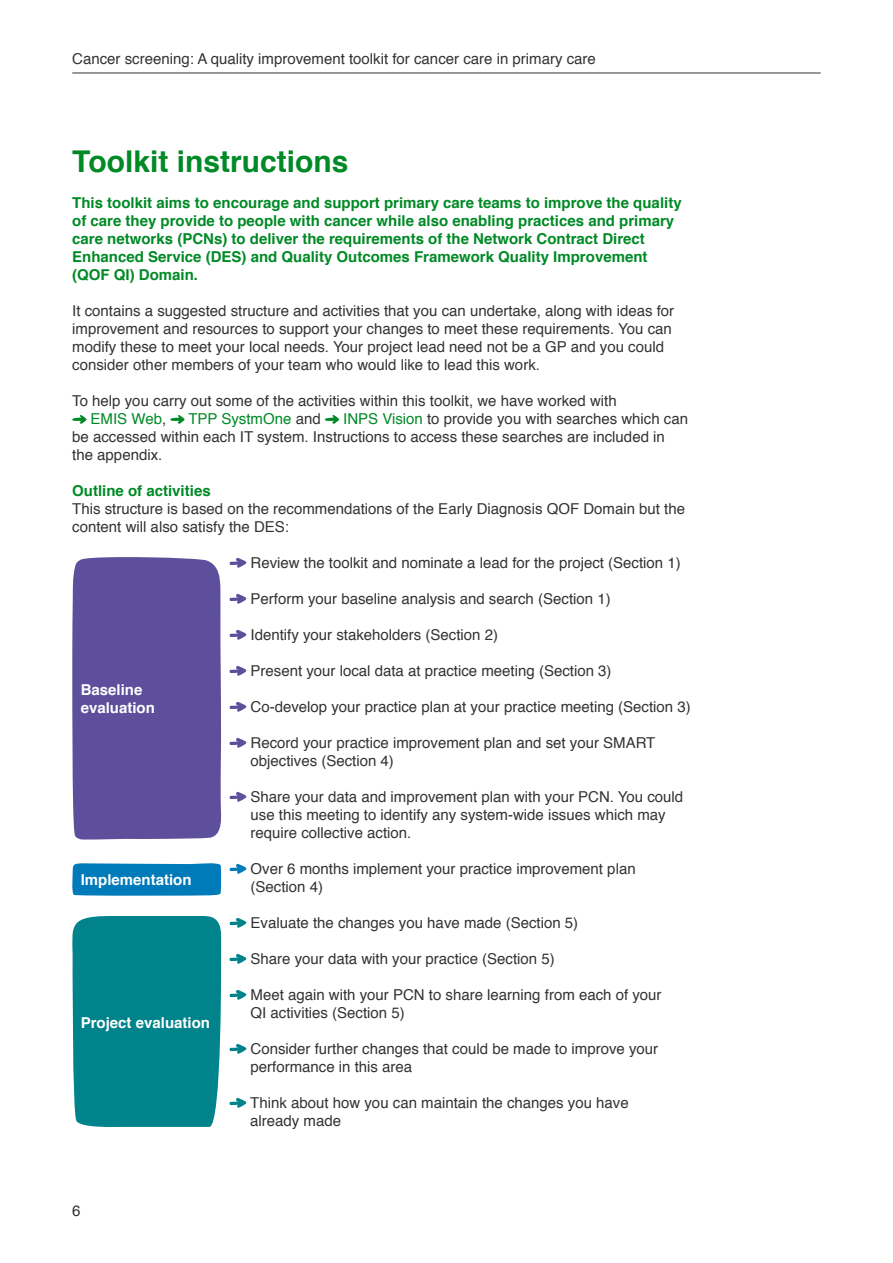
<style>
.page{position:relative;width:893px;height:1263px;background:#fff}
.page>*{position:absolute;margin:0;border:0;box-sizing:border-box;transform-origin:0 0}
.t1{font:700 30px "Helvetica";color:#008a26}
.t2{font:15px/18px "Helvetica";color:#333}
.t3{font:700 15px/18px "Helvetica";color:#008a26}
.t4{font:700 15px/18px "Helvetica";color:#fff}
.t5{font:15px "Helvetica";color:#008a26}
.s1{color:#008a26}
.s2{color:#333}
</style>
<div class="page">
<hr style="left:72px;top:73px;width:749px;height:1px;background:#333">
<svg style="left:72px;top:415px;width:15px;height:9px"></svg>
<svg style="left:170px;top:415px;width:15px;height:9px"></svg>
<svg style="left:324px;top:415px;width:15px;height:9px"></svg>
<svg style="left:229px;top:558px;width:17px;height:10px"></svg>
<svg style="left:229px;top:594px;width:17px;height:10px"></svg>
<svg style="left:229px;top:630px;width:17px;height:10px"></svg>
<svg style="left:229px;top:666px;width:17px;height:10px"></svg>
<svg style="left:229px;top:702px;width:17px;height:10px"></svg>
<svg style="left:229px;top:738px;width:17px;height:10px"></svg>
<svg style="left:229px;top:792px;width:17px;height:10px"></svg>
<svg style="left:229px;top:864px;width:17px;height:10px"></svg>
<svg style="left:229px;top:918px;width:17px;height:10px"></svg>
<svg style="left:229px;top:954px;width:17px;height:10px"></svg>
<svg style="left:229px;top:990px;width:17px;height:10px"></svg>
<svg style="left:229px;top:1044px;width:17px;height:10px"></svg>
<svg style="left:229px;top:1098px;width:17px;height:10px"></svg>
<svg style="left:72px;top:557px;width:150px;height:283px;background:#6557a0"></svg>
<svg style="left:72px;top:863px;width:149px;height:33px;background:#0a7fba"></svg>
<div style="left:72px;top:916px;width:150px;height:211px;background:#00838a"></div>
<p class="t2" style="left:72px;top:50px;width:525px">Cancer screening: A quality improvement toolkit for cancer care in primary care</p>
<h1 class="t1" style="left:72px;top:137px;width:278px">Toolkit instructions</h1>
<p class="t3" style="left:72px;top:194px;width:611px">This toolkit aims to encourage and support primary care teams to improve the quality of care they provide to people with cancer while also enabling practices and primary care networks (PCNs) to deliver the requirements of the Network Contract Direct Enhanced Service (DES) and Quality Outcomes Framework Quality Improvement (QOF QI) Domain.</p>
<p class="t2" style="left:72px;top:302px;width:603px">It contains a suggested structure and activities that you can undertake, along with ideas for improvement and resources to support your changes to meet these requirements. You can modify these to meet your local needs. Your project lead need not be a GP and you could consider other members of your team who would like to lead this work.</p>
<p class="t2" style="left:91px;top:392px;width:528px;text-indent:-18px">To help you carry out some of the activities within this toolkit, we have worked with<br><span class="s1">EMIS Web</span>,</p>
<p class="t2" style="left:72px;top:410px;width:617px;text-indent:271px"><span class="s1">INPS Vision</span> to provide you with searches which can be accessed within each IT system. Instructions to access these searches are included in the appendix.</p>
<p class="t3" style="left:72px;top:482px;width:140px">Outline of activities</p>
<p class="t2" style="left:72px;top:500px;width:614px">This structure is based on the recommendations of the Early Diagnosis QOF Domain but the content will also satisfy the DES:</p>
<p class="t2" style="left:250px;top:554px;width:432px">Review the toolkit and nominate a lead for the project (Section 1)</p>
<p class="t2" style="left:250px;top:590px;width:362px">Perform your baseline analysis and search (Section 1)</p>
<p class="t2" style="left:250px;top:626px;width:249px">Identify your stakeholders (Section 2)</p>
<p class="t2" style="left:250px;top:662px;width:362px">Present your local data at practice meeting (Section 3)</p>
<p class="t2" style="left:250px;top:698px;width:442px">Co-develop your practice plan at your practice meeting (Section 3)</p>
<p class="t2" style="left:250px;top:734px;width:406px">Record your practice improvement plan and set your SMART objectives (Section 4)</p>
<p class="t2" style="left:250px;top:788px;width:434px">Share your data and improvement plan with your PCN. You could use this meeting to identify any system-wide issues which may require collective action.</p>
<p class="t2" style="left:250px;top:860px;width:387px">Over 6 months implement your practice improvement plan (Section 4)</p>
<p class="t2" style="left:250px;top:914px;width:329px">Evaluate the changes you have made (Section 5)</p>
<p class="t2" style="left:250px;top:950px;width:306px">Share your data with your practice (Section 5)</p>
<p class="t2" style="left:250px;top:986px;width:413px">Meet again with your PCN to share learning from each of your<br>QI activities (Section 5)</p>
<p class="t2" style="left:250px;top:1040px;width:409px">Consider further changes that could be made to improve your performance in this area</p>
<p class="t2" style="left:250px;top:1094px;width:380px">Think about how you can maintain the changes you have already made</p>
<p class="t5" style="left:188px;top:407px;width:134px">TPP SystmOne <span class="s2">and</span></p>
<p class="t4" style="left:81px;top:681px;width:76px">Baseline evaluation</p>
<p class="t4" style="left:81px;top:871px;width:112px">Implementation</p>
<p class="t4" style="left:81px;top:1014px;width:131px">Project evaluation</p>
<p class="t2" style="left:72px;top:1202px;width:10px">6</p>
</div>
